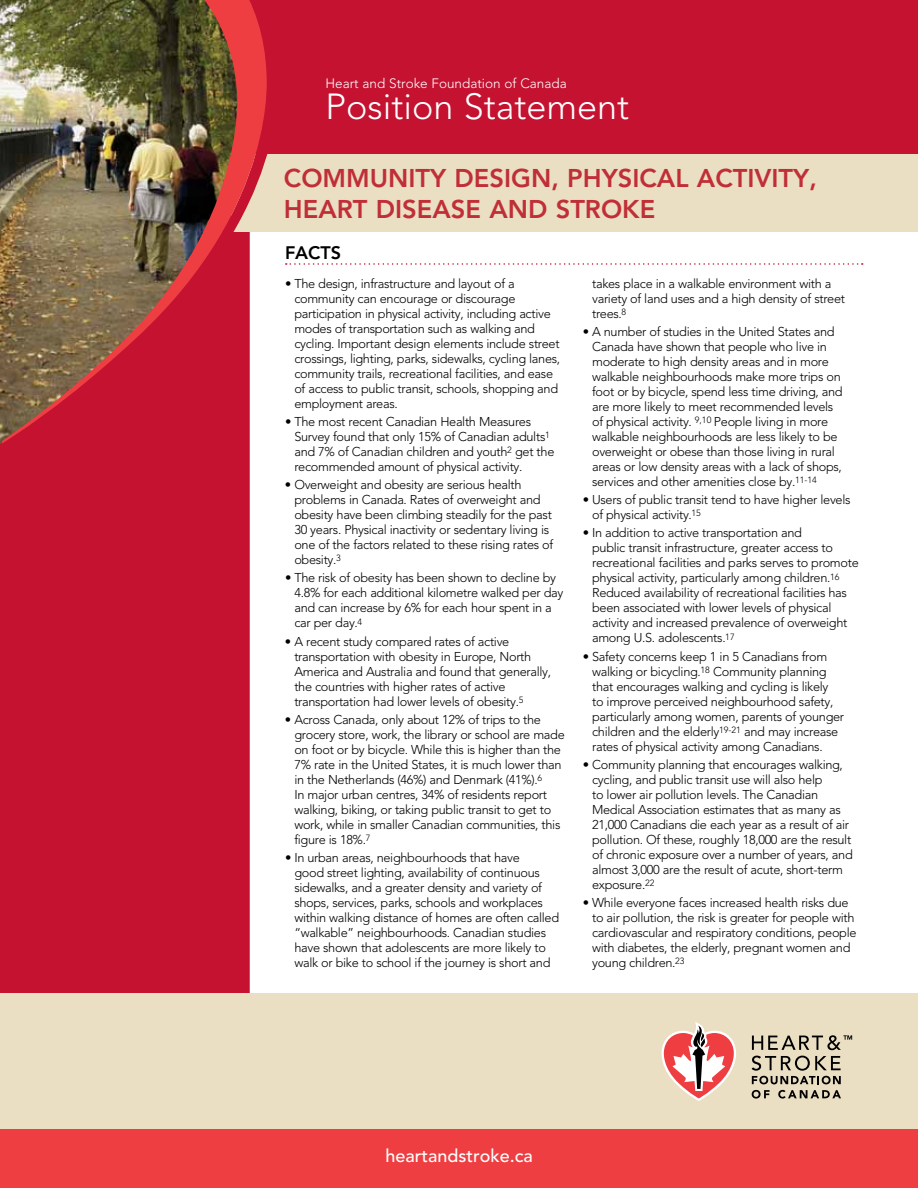
<style>
.page{position:relative;width:918px;height:1188px;background:#fff}
.page>*{position:absolute;margin:0;border:0;box-sizing:border-box;transform-origin:0 0}
.t1{font:300 36px "Avenir";color:#fff}
.t2{font:800 25.5px/30.6px "Avenir";color:#c02f38}
.t3{font:500 18px "Avenir";color:#fff}
.t4{font:800 18px "Avenir";color:#000}
.t5{font:300 13.5px "Avenir";color:#fff}
.t6{font:300 12.75px/15px "Avenir";letter-spacing:-.025em;color:#000}
</style>
<div class="page">
<div style="left:0;top:177px;width:250px;height:816px;background:#c41230"></div>
<svg style="left:286px;top:263px;width:577px;height:2px"></svg>
<div style="left:250px;top:0;width:668px;height:171px;background:#c41230"></div>
<div style="left:0;top:993px;width:918px;height:140px;background:#eadfc3"></div>
<div style="left:0;top:1129px;width:918px;height:59px;background:#ef3e42"></div>
<svg style="left:752px;top:1056px;width:89px;height:28px"></svg>
<svg style="left:752px;top:1090px;width:18px;height:9px"></svg>
<svg style="left:778px;top:1090px;width:63px;height:9px"></svg>
<svg style="left:662px;top:1022px;width:74px;height:79px"></svg>
<svg style="left:752px;top:1035px;width:100px;height:15px"></svg>
<div style="left:231px;top:154px;width:687px;height:78px;background:#eadfc3"></div>
<img style="left:2px;top:0;width:266px;height:452px">
<p class="t5" style="left:326px;top:75px;width:243px">Heart and Stroke Foundation of Canada</p>
<h1 class="t1" style="left:326px;top:86px;width:305px">Position Statement</h1>
<h2 class="t2" style="left:284px;top:163px;width:535px">COMMUNITY DESIGN, PHYSICAL ACTIVITY,<br>HEART DISEASE AND STROKE</h2>
<h3 class="t4" style="left:285px;top:242px;width:58px">FACTS</h3>
<p class="t6" style="left:294px;top:276px;width:267px;text-indent:-9px">• The design, infrastructure and layout of a community can encourage or discourage participation in physical activity, including active modes of transportation such as walking and cycling. Important design elements include street crossings, lighting, parks, sidewalks, cycling lanes, community trails, recreational facilities, and ease of access to public transit, schools, shopping and employment areas.</p>
<p class="t6" style="left:294px;top:414px;width:262px;text-indent:-9px">• The most recent Canadian Health Measures Survey found that only 15% of Canadian adults<sup>1 </sup>and 7% of Canadian children and youth<sup>2</sup> get the recommended amount of physical activity.</p>
<p class="t6" style="left:294px;top:477px;width:260px;text-indent:-9px">• Overweight and obesity are serious health problems in Canada. Rates of overweight and obesity have been climbing steadily for the past 30 years. Physical inactivity or sedentary living is one of the factors related to these rising rates of obesity.<sup>3</sup></p>
<p class="t6" style="left:294px;top:571px;width:271px;text-indent:-9px">• The risk of obesity has been shown to decline by 4.8% for each additional kilometre walked per day and can increase by 6% for each hour spent in a car per day.<sup>4</sup></p>
<p class="t6" style="left:294px;top:634px;width:258px;text-indent:-9px">• A recent study compared rates of active transportation with obesity in Europe, North America and Australia and found that generally, the countries with higher rates of active transportation had lower levels of obesity.<sup>5</sup></p>
<p class="t6" style="left:294px;top:712px;width:272px;text-indent:-9px">• Across Canada, only about 12% of trips to the grocery store, work, the library or school are made on foot or by bicycle. While this is higher than the 7% rate in the United States, it is much lower than in the Netherlands (46%) and Denmark (41%).<sup>6<br></sup>In major urban centres, 34% of residents report walking, biking, or taking public transit to get to work, while in smaller Canadian communities, this figure is 18%.<sup>7</sup></p>
<p class="t6" style="left:294px;top:850px;width:266px;text-indent:-9px">• In urban areas, neighbourhoods that have<br>good street lighting, availability of continuous sidewalks, and a greater density and variety of shops, services, parks, schools and workplaces within walking distance of homes are often called “walkable” neighbourhoods. Canadian studies have shown that adolescents are more likely to walk or bike to school if the journey is short and</p>
<p class="t6" style="left:592px;top:276px;width:254px">takes place in a walkable environment with a variety of land uses and a high density of street trees.<sup>8</sup></p>
<p class="t6" style="left:592px;top:324px;width:252px;text-indent:-9px">• A number of studies in the United States and Canada have shown that people who live in moderate to high density areas and in more walkable neighbourhoods make more trips on foot or by bicycle, spend less time driving, and are more likely to meet recommended levels of physical activity. <sup>9,10</sup> People living in more walkable neighbourhoods are less likely to be overweight or obese than those living in rural areas or low density areas with a lack of shops, services and other amenities close by.<sup>11-14</sup></p>
<p class="t6" style="left:592px;top:492px;width:260px;text-indent:-9px">• Users of public transit tend to have higher levels of physical activity.<sup>15</sup></p>
<p class="t6" style="left:592px;top:526px;width:268px;text-indent:-9px">• In addition to active transportation and<br>public transit infrastructure, greater access to recreational facilities and parks serves to promote physical activity, particularly among children.<sup>16<br></sup>Reduced availability of recreational facilities has been associated with lower levels of physical activity and increased prevalence of overweight among U.S. adolescents.<sup>17</sup></p>
<p class="t6" style="left:592px;top:649px;width:254px;text-indent:-9px">• Safety concerns keep 1 in 5 Canadians from walking or bicycling.<sup>18</sup> Community planning that encourages walking and cycling is likely<br>to improve perceived neighbourhood safety, particularly among women, parents of younger children and the elderly<sup>19-21</sup> and may increase rates of physical activity among Canadians.</p>
<p class="t6" style="left:592px;top:757px;width:262px;text-indent:-9px">• Community planning that encourages walking, cycling, and public transit use will also help<br>to lower air pollution levels. The Canadian Medical Association estimates that as many as 21,000 Canadians die each year as a result of air pollution. Of these, roughly 18,000 are the result of chronic exposure over a number of years, and almost 3,000 are the result of acute, short-term exposure.<sup>22</sup></p>
<p class="t6" style="left:592px;top:895px;width:266px;text-indent:-9px">• While everyone faces increased health risks due to air pollution, the risk is greater for people with cardiovascular and respiratory conditions, people with diabetes, the elderly, pregnant women and young children.<sup>23</sup></p>
<h3 class="t3" style="left:385px;top:1146px;width:149px">heartandstroke.ca</h3>
</div>
